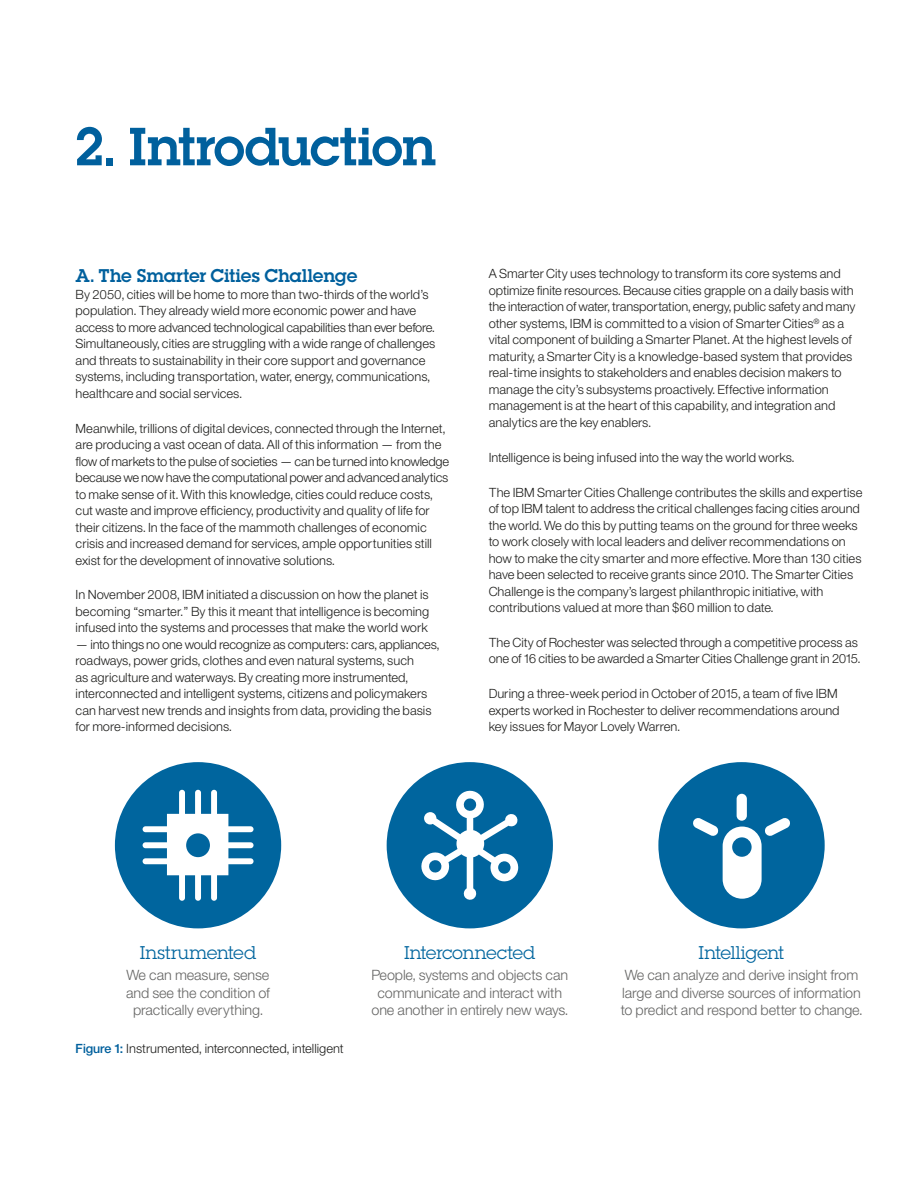
<style>
.page{position:relative;width:918px;height:1188px;background:#fff}
.page>*{position:absolute;margin:0;border:0;box-sizing:border-box;transform-origin:0 0}
.t1{font:52.5px "Lubalin Demifor IBM";letter-spacing:-.015em;color:#00609d}
.t2{font:18px "Lubalin Bookfor IBM";letter-spacing:-.01em;color:#00659e}
.t3{font:18px "Lubalin Demifor IBM";color:#00609d}
.t4{font:14.25px/17.2px "Helv Neue Lightfor IBM";letter-spacing:-.01em;color:#646463;text-align:center}
.t5{font:12.75px/16.5px "Helv Neue Lightfor IBM";color:#1d1d1b}
.s1{font-family:"Helv Neue Mediumfor IBM";color:#00609d}
</style>
<div class="page">
<div style="left:658px;top:762px;width:167px;height:166px;background:#00659e;border-radius:50%"></div>
<svg style="left:693px;top:794px;width:97px;height:105px"></svg>
<div style="left:115px;top:762px;width:166px;height:166px;background:#00659e;border-radius:50%"></div>
<svg style="left:143px;top:790px;width:111px;height:111px"></svg>
<div style="left:387px;top:762px;width:166px;height:166px;background:#00659e;border-radius:50%"></div>
<svg style="left:421px;top:790px;width:98px;height:110px"></svg>
<h1 class="t1" style="left:76px;top:112px;width:362px">2. Introduction</h1>
<h2 class="t3" style="left:76px;top:264px;width:283px">A. The Smarter Cities Challenge</h2>
<p class="t5" style="left:76px;top:286px;width:361px">By 2050, cities will be home to more than two-thirds of the world’s population. They already wield more economic power and have access to more advanced technological capabilities than ever before.<br>Simultaneously, cities are struggling with a wide range of challenges and threats to sustainability in their core support and governance systems, including transportation, water, energy, communications, healthcare and social services.</p>
<p class="t5" style="left:76px;top:420px;width:375px">Meanwhile, trillions of digital devices, connected through the Internet, are producing a vast ocean of data. All of this information — from the flow of markets to the pulse of societies — can be turned into knowledge because we now have the computational power and advanced analytics to make sense of it. With this knowledge, cities could reduce costs, cut waste and improve efficiency, productivity and quality of life for their citizens. In the face of the mammoth challenges of economic crisis and increased demand for services, ample opportunities still exist for the development of innovative solutions.</p>
<p class="t5" style="left:76px;top:586px;width:355px;text-align:justify">In November 2008, IBM initiated a discussion on how the planet is becoming “smarter.” By this it meant that intelligence is becoming infused into the systems and processes that make the world work</p>
<p class="t5" style="left:76px;top:636px;width:365px">— into things no one would recognize as computers: cars, appliances, roadways, power grids, clothes and even natural systems, such<br>as agriculture and waterways. By creating more instrumented, interconnected and intelligent systems, citizens and policymakers can harvest new trends and insights from data, providing the basis for more-informed decisions.</p>
<p class="t5" style="left:489px;top:265px;width:368px">A Smarter City uses technology to transform its core systems and optimize finite resources. Because cities grapple on a daily basis with the interaction of water, transportation, energy, public safety and many other systems, IBM is committed to a vision of Smarter Cities<sup>®</sup> as a vital component of building a Smarter Planet. At the highest levels of maturity, a Smarter City is a knowledge-based system that provides real-time insights to stakeholders and enables decision makers to manage the city’s subsystems proactively. Effective information management is at the heart of this capability, and integration and analytics are the key enablers.</p>
<p class="t5" style="left:489px;top:449px;width:307px">Intelligence is being infused into the way the world works.</p>
<p class="t5" style="left:489px;top:484px;width:375px">The IBM Smarter Cities Challenge contributes the skills and expertise of top IBM talent to address the critical challenges facing cities around the world. We do this by putting teams on the ground for three weeks to work closely with local leaders and deliver recommendations on how to make the city smarter and more effective. More than 130 cities have been selected to receive grants since 2010. The Smarter Cities Challenge is the company’s largest philanthropic initiative, with contributions valued at more than $60 million to date.</p>
<p class="t5" style="left:489px;top:634px;width:373px">The City of Rochester was selected through a competitive process as one of 16 cities to be awarded a Smarter Cities Challenge grant in 2015.</p>
<p class="t5" style="left:489px;top:685px;width:352px">During a three-week period in October of 2015, a team of five IBM experts worked in Rochester to deliver recommendations around key issues for Mayor Lovely Warren.</p>
<h2 class="t2" style="left:140px;top:941px;width:118px">Instrumented</h2>
<p class="t4" style="left:126px;top:966px;width:145px">We can measure, sense and see the condition of practically everything.</p>
<p class="t5" style="left:76px;top:1040px;width:270px"><span class="s1">Figure 1:</span> Instrumented, interconnected, intelligent</p>
<h2 class="t2" style="left:404px;top:941px;width:133px">Interconnected</h2>
<p class="t4" style="left:371px;top:966px;width:198px">People, systems and objects can communicate and interact with one another in entirely new ways.</p>
<h2 class="t2" style="left:699px;top:941px;width:87px">Intelligent</h2>
<p class="t4" style="left:621px;top:966px;width:243px;text-align:left">We can analyze and derive insight from large and diverse sources of information to predict and respond better to change.</p>
</div>
